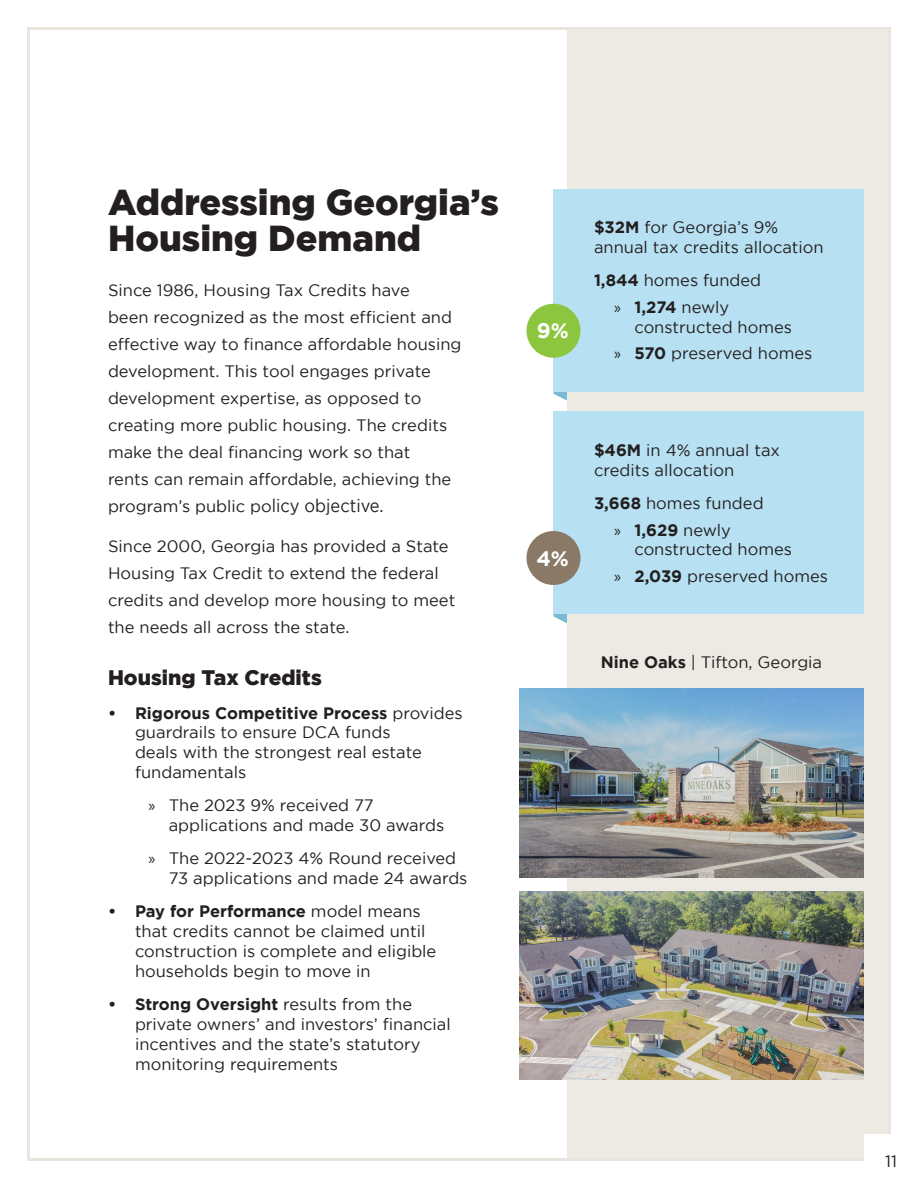
<style>
.page{position:relative;width:918px;height:1188px;background:#fff}
.page>*{position:absolute;margin:0;border:0;box-sizing:border-box;transform-origin:0 0}
.Heading_1{font:900 36px/36px "Gotham";color:#231f20}
.Heading_2{font:900 21px "Gotham";color:#231f20}
.Heading_3{font:700 21px "Gotham";color:#fff}
.Body{font:16.5px/19.8px "Gotham";color:#231f20}
.Heading_2-2{font:16.5px/27px "Gotham";color:#231f20}
.Bullet_points{font:16.5px/19.8px "Gotham";color:#231f20}
.Paragraph_Style_2{font:16.5px "Gotham";color:#231f20}
.s1{font-size:18.15px}
.s2{font-weight:700}
.s3{font-family:"Myriad Pro"}
</style>
<div class="page">
<div style="left:567px;top:27px;width:324px;height:1134px;background:#e9e5de"></div>
<img style="left:520px;top:688px;width:344px;height:190px">
<img style="left:520px;top:891px;width:344px;height:189px">
<svg style="left:554px;top:392px;width:13px;height:8px"></svg>
<div style="left:864px;top:1134px;width:54px;height:54px;background:#fff"></div>
<div style="left:554px;top:189px;width:310px;height:203px;background:#b7e1f2"></div>
<svg style="left:554px;top:614px;width:13px;height:9px"></svg>
<div style="left:554px;top:412px;width:310px;height:202px;background:#b7e1f2"></div>
<div style="left:526px;top:304px;width:54px;height:54px;background:#8bc63e;border-radius:50%"></div>
<div style="left:526px;top:531px;width:54px;height:54px;background:#8a7966;border-radius:50%"></div>
<p class="Heading_1" style="left:108px;top:184px;width:393px">Addressing Georgia’s<br>Housing Demand</p>
<p class="Body" style="left:108px;top:276px;width:355px;line-height:27px">Since 1986, Housing Tax Credits have<br>been recognized as the most efficient and effective way to finance affordable housing development. This tool engages private development expertise, as opposed to creating more public housing. The credits make the deal financing work so that<br>rents can remain affordable, achieving the program’s public po<span class="s1">licy objective.</span></p>
<p class="Heading_2-2" style="left:108px;top:532px;width:349px">Since 2000, Georgia has provided a State Housing Tax Credit to extend the federal credits and develop more housing to meet the needs all across the state.</p>
<p class="Heading_2" style="left:108px;top:666px;width:215px">Housing Tax Credits</p>
<p class="Body" style="left:135px;top:703px;width:329px;text-indent:-27px"><span class="s2">• Rigorous Competitive Process</span> provides guardrails to ensure DCA funds<br>deals with the strongest real estate fundamentals</p>
<p class="Body" style="left:169px;top:795px;width:277px;text-indent:-20px"><span class="s3">»</span> The 2023 9% received 77 applications and made 30 awards</p>
<p class="Body" style="left:169px;top:848px;width:300px;text-indent:-20px"><span class="s3">»</span> The 2022-2023 4% Round received<br>73 applications and made 24 awards</p>
<p class="Body" style="left:135px;top:901px;width:303px;text-indent:-27px"><span class="s2">• Pay for Performance</span> model means that credits cannot be claimed until construction is complete and eligible households begin to move in</p>
<p class="Body" style="left:135px;top:994px;width:317px;text-indent:-27px"><span class="s2">• Strong Oversight</span> results from the private owners’ and investors’ financial incentives and the state’s statutory monitoring requirements</p>
<p class="Heading_3" style="left:537px;top:319px;width:33px">9%</p>
<p class="Bullet_points" style="left:594px;top:217px;width:231px"><span class="s2">$32M</span> for Georgia’s 9% annual tax credits allocation</p>
<p class="Bullet_points" style="left:594px;top:270px;width:169px"><span class="s2">1,844</span> homes funded</p>
<p class="Body" style="left:634px;top:297px;width:159px;text-indent:-20px"><span class="s3">»</span> <span class="s2">1,274</span> newly constructed homes</p>
<p class="Body" style="left:614px;top:343px;width:200px"><span class="s3">»</span> <span class="s2">570</span> preserved homes</p>
<p class="Heading_3" style="left:536px;top:546px;width:34px">4%</p>
<p class="Bullet_points" style="left:594px;top:440px;width:188px"><span class="s2">$46M</span> in 4% annual tax credits allocation</p>
<p class="Bullet_points" style="left:594px;top:493px;width:171px"><span class="s2">3,668</span> homes funded</p>
<p class="Body" style="left:634px;top:520px;width:159px;text-indent:-20px"><span class="s3">»</span> <span class="s2">1,629</span> newly constructed homes</p>
<p class="Body" style="left:614px;top:566px;width:215px"><span class="s3">»</span> <span class="s2">2,039</span> preserved homes</p>
<p class="Body" style="left:601px;top:652px;width:223px"><span class="s2">Nine Oaks</span> | Tifton, Georgia</p>
<p class="Paragraph_Style_2" style="left:885px;top:1152px;width:13px">11</p>
</div>
